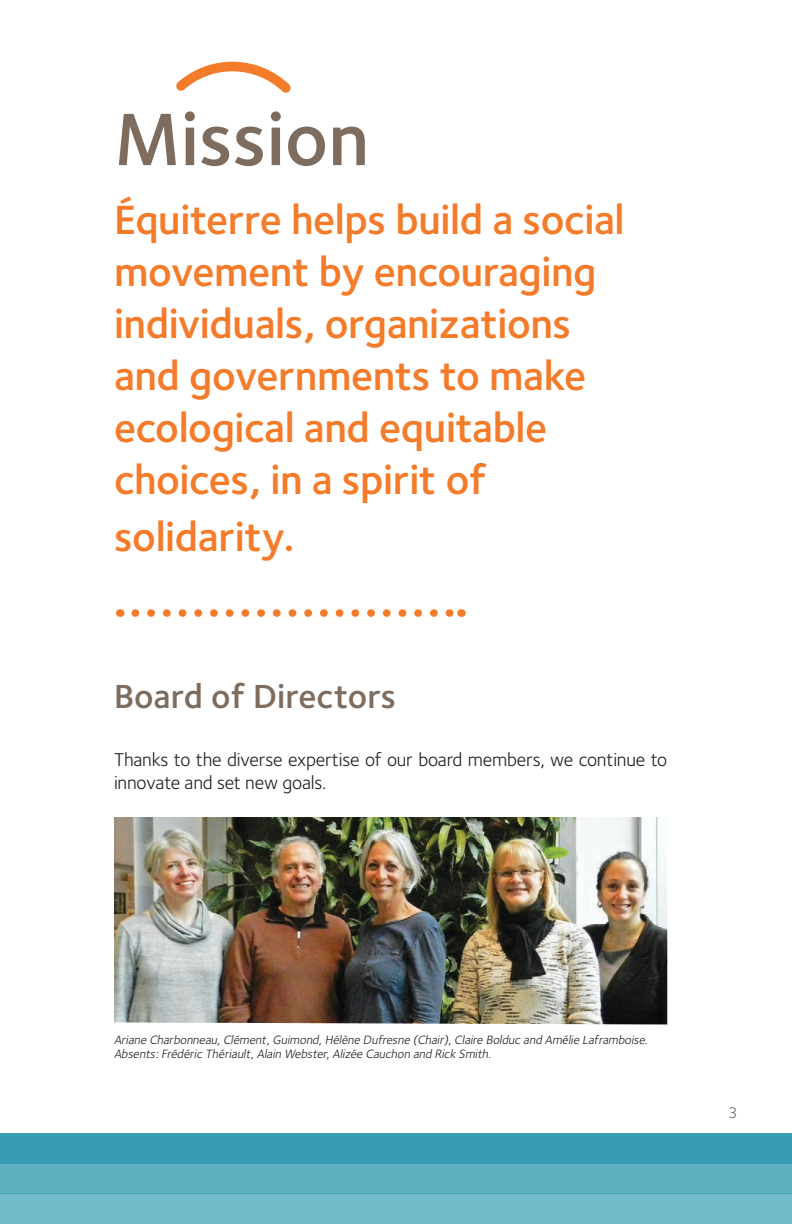
<style>
.page{position:relative;width:792px;height:1224px;background:#fff}
.page>*{position:absolute;margin:0;border:0;box-sizing:border-box;transform-origin:0 0}
.Texte{font:600 76.8px "Foundry Sterling";color:#7e6d5f}
.Sous-titre_couleur{font:600 42.2px/51.8px "Foundry Sterling";letter-spacing:-.01em;color:#f47b2a}
.Titre{font:600 34.6px "Foundry Sterling";color:#7e6d5f}
.Texte-2{font:19.2px/23px "Foundry Sterling";letter-spacing:-.01em;color:#231f20}
.t1{font:16px "Foundry Sterling";color:#7e6d5f}
.Texte-3{font:italic 12.4px/13.4px "Foundry Sterling";color:#231f20}
</style>
<div class="page">
<img style="left:114px;top:817px;width:553px;height:208px">
<svg style="left:176px;top:61px;width:115px;height:32px"></svg>
<svg style="left:135px;top:609px;width:318px;height:8px"></svg>
<div style="left:0;top:1194px;width:792px;height:30px;background:#72bac9"></div>
<div style="left:0;top:1163px;width:792px;height:31px;background:#5eb0c1"></div>
<div style="left:0;top:1133px;width:792px;height:31px;background:#369db2"></div>
<p class="Texte" style="left:114px;top:94px;width:257px">Mission</p>
<p class="Sous-titre_couleur" style="left:114px;top:196px;width:512px">Équiterre helps build a social movement by encouraging individuals, organizations and governments to make ecological and equitable choices, in a spirit of</p>
<p class="Sous-titre_couleur" style="left:114px;top:512px;width:182px">solidarity.</p>
<p class="Titre" style="left:114px;top:676px;width:284px">Board of Directors</p>
<p class="Texte-2" style="left:114px;top:748px;width:555px">Thanks to the diverse expertise of our board members, we continue to innovate and set new goals.</p>
<p class="Texte-3" style="left:114px;top:1034px;width:538px">Ariane Charbonneau,Clément,Guimond,Hélène Dufresne (Chair),Claire Bolduc and Amélie Laframboise.<br>Absents:Frédéric Thériault,Alain Webster,Alizée Cauchon and Rick Smith.</p>
<p class="t1" style="left:728px;top:1104px;width:11px">3</p>
</div>
